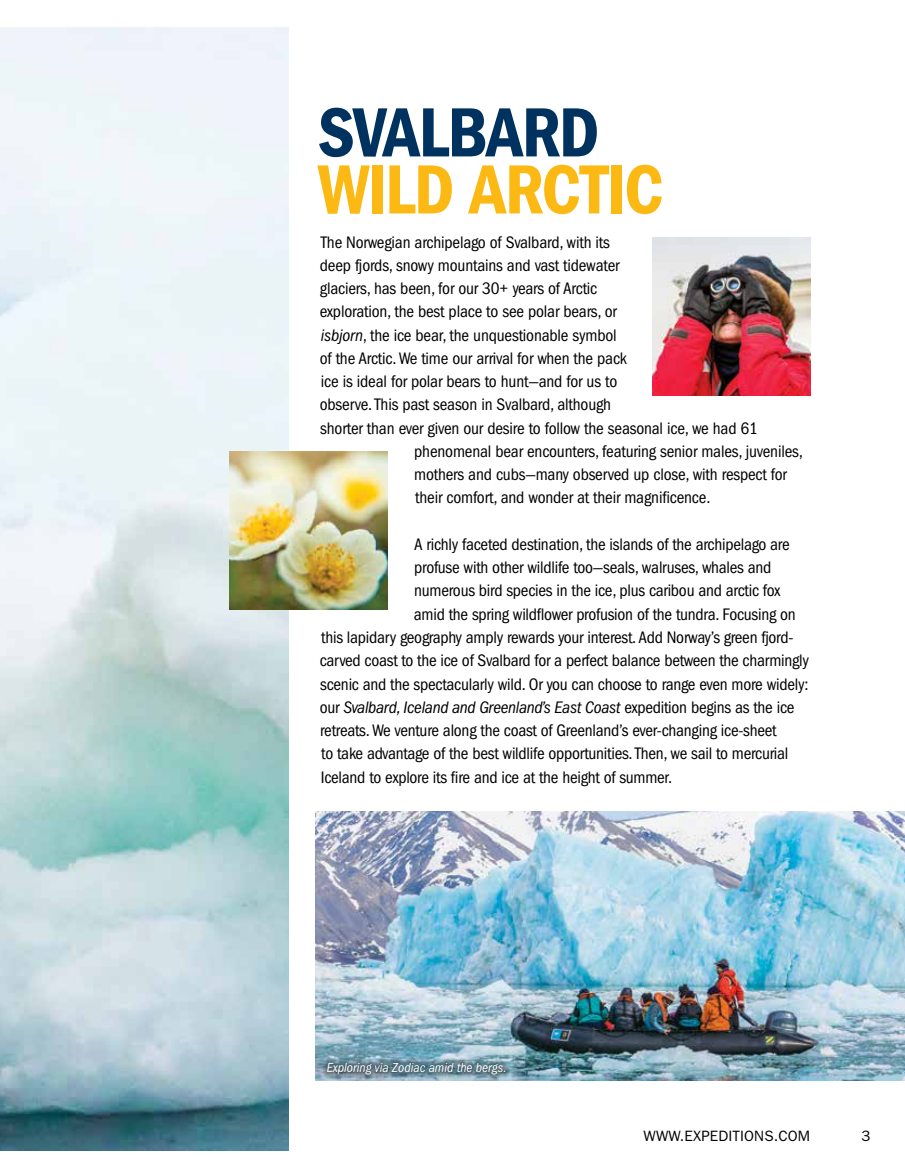
<style>
.page{position:relative;width:905px;height:1175px;background:#fff}
.page>*{position:absolute;margin:0;border:0;box-sizing:border-box;transform-origin:0 0}
.t1{font:72px "ITC Franklin Gothic Std Dm Cd";letter-spacing:-.025em;color:#fdb913}
.t2{font:72px "ITC Franklin Gothic Std Dm Cd";letter-spacing:-.02em;color:#003260}
.t3{font:condensed 17.25px "ITC Franklin Gothic Std";letter-spacing:-.015em;color:#000}
.t4{font:italic condensed 17.25px "ITC Franklin Gothic Std";letter-spacing:-.015em;color:#000}
.t5{font:15px "ITC Franklin Gothic Std";letter-spacing:.01em;color:#000}
.t6{font:italic condensed 13.5px "ITC Franklin Gothic Std";color:#fff}
.s1{font-style:italic}
.s2{font-style:normal}
</style>
<div class="page">
<img style="left:0;top:27px;width:288px;height:1123px">
<img style="left:315px;top:811px;width:589px;height:269px">
<img style="left:230px;top:452px;width:157px;height:158px">
<img style="left:652px;top:238px;width:158px;height:158px">
<div style="left:322px;top:1058px;width:188px;height:22px;background:#000;opacity:.86"></div>
<h1 class="t2" style="left:318px;top:91px;width:283px">SVALBARD</h1>
<h1 class="t1" style="left:318px;top:148px;width:347px">WILD ARCTIC</h1>
<p class="t3" style="left:321px;top:232px;width:290px">The Norwegian archipelago of Svalbard, with its</p>
<p class="t3" style="left:320px;top:255px;width:301px">deep fjords, snowy mountains and vast tidewater</p>
<p class="t3" style="left:320px;top:279px;width:279px">glaciers, has been, for our 30+ years of Arctic</p>
<p class="t3" style="left:320px;top:302px;width:298px">exploration, the best place to see polar bears, or</p>
<p class="t3" style="left:321px;top:325px;width:297px"><span class="s1">isbjorn</span>, the ice bear, the unquestionable symbol</p>
<p class="t3" style="left:320px;top:348px;width:309px">of the Arctic. We time our arrival for when the pack</p>
<p class="t3" style="left:321px;top:372px;width:298px">ice is ideal for polar bears to hunt—and for us to</p>
<p class="t3" style="left:320px;top:395px;width:293px">observe. This past season in Svalbard, although</p>
<p class="t3" style="left:320px;top:418px;width:439px">shorter than ever given our desire to follow the seasonal ice, we had 61</p>
<p class="t3" style="left:414px;top:441px;width:390px">phenomenal bear encounters, featuring senior males, juveniles,</p>
<p class="t3" style="left:414px;top:465px;width:374px">mothers and cubs—many observed up close, with respect for</p>
<p class="t3" style="left:415px;top:488px;width:297px">their comfort, and wonder at their magnificence.</p>
<p class="t3" style="left:414px;top:534px;width:377px">A richly faceted destination, the islands of the archipelago are</p>
<p class="t3" style="left:414px;top:558px;width:358px">profuse with other wildlife too—seals, walruses, whales and</p>
<p class="t3" style="left:414px;top:581px;width:367px">numerous bird species in the ice, plus caribou and arctic fox</p>
<p class="t3" style="left:414px;top:604px;width:383px">amid the spring wildflower profusion of the tundra. Focusing on</p>
<p class="t3" style="left:321px;top:627px;width:473px">this lapidary geography amply rewards your interest. Add Norway’s green fjord-</p>
<p class="t3" style="left:320px;top:651px;width:490px">carved coast to the ice of Svalbard for a perfect balance between the charmingly</p>
<p class="t3" style="left:320px;top:674px;width:489px">scenic and the spectacularly wild. Or you can choose to range even more widely:</p>
<p class="t4" style="left:320px;top:697px;width:476px"><span class="s2">our</span> Svalbard, Iceland and Greenland’s East Coast <span class="s2">expedition begins as the ice</span></p>
<p class="t3" style="left:320px;top:720px;width:458px">retreats. We venture along the coast of Greenland’s ever-changing ice-sheet</p>
<p class="t3" style="left:321px;top:744px;width:468px">to take advantage of the best wildlife opportunities. Then, we sail to mercurial</p>
<p class="t3" style="left:321px;top:767px;width:353px">Iceland to explore its fire and ice at the height of summer.</p>
<p class="t6" style="left:327px;top:1060px;width:181px">Exploring via Zodiac amid the bergs.</p>
<p class="t5" style="left:643px;top:1127px;width:168px">WWW.EXPEDITIONS.COM</p>
<p class="t5" style="left:861px;top:1127px;width:10px">3</p>
</div>
